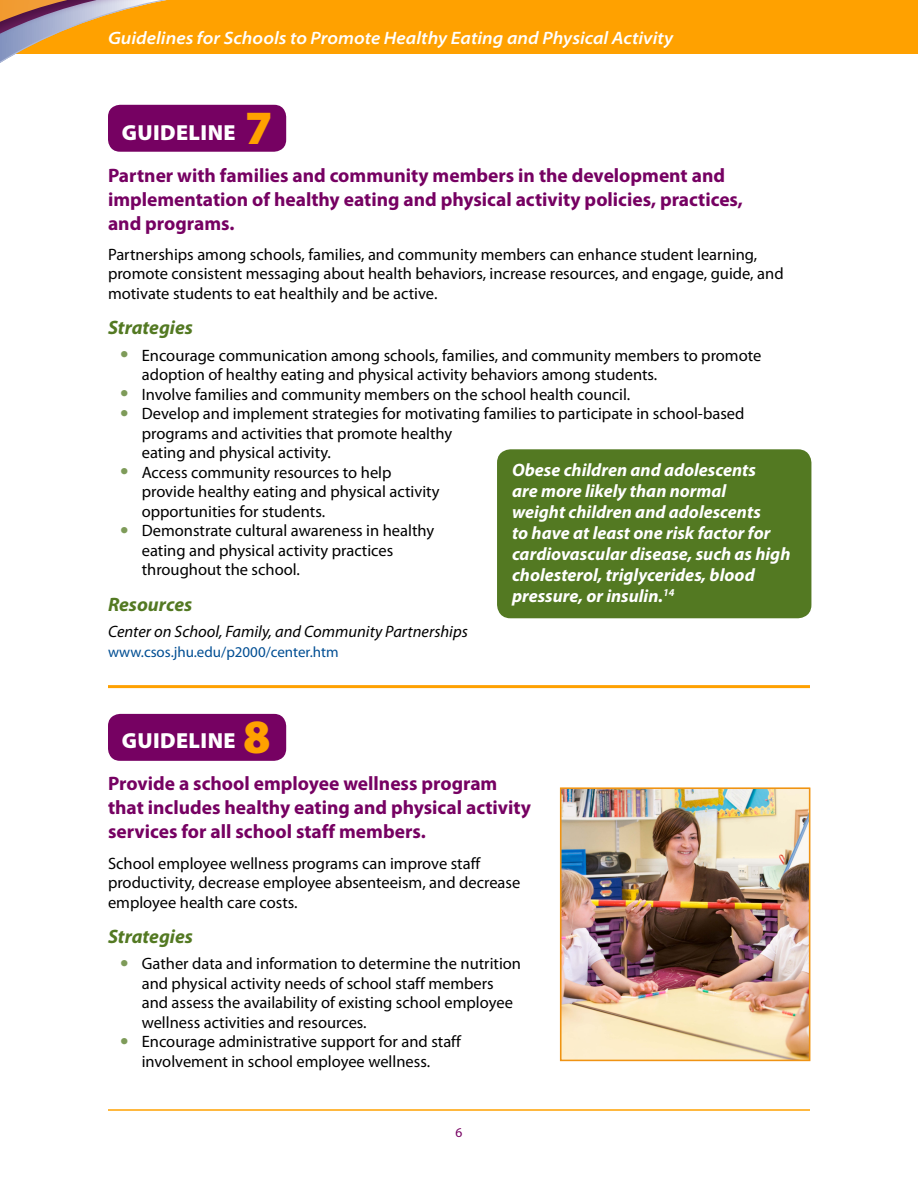
<style>
.page{position:relative;width:918px;height:1188px;background:#fff}
.page>*{position:absolute;margin:0;border:0;box-sizing:border-box;transform-origin:0 0}
.t1{font:30px "Myriad Pro";color:#7e9b59}
.t2{font:900 21.9px "Myriad Pro";letter-spacing:.02em;color:#fff}
.t3{font:700 19.5px/24px "Myriad Pro";color:#760162}
.t4{font:italic 700 19.5px "Myriad Pro";color:#537922}
.note{font:italic 700 18px/21px "Myriad Pro";color:#fff}
.t5{font:italic 600 semi-expanded 18px "Myriad Pro";color:#fff}
.Lbody{font:16.5px/19.5px "Myriad Pro";color:#000}
.bullet_-_last{font:16.5px/19.5px "Myriad Pro";color:#000}
.Lbody-2{font:italic 16.5px "Myriad Pro";color:#000}
.Lbody-3{font:15px "Myriad Pro";color:#004e93}
.t6{font:13.5px "Myriad Pro";color:#760162}
.s1{font-size:48px;color:#ffa100}
</style>
<div class="page">
<div style="left:0;top:0;width:918px;height:54px;background:#ffa100"></div>
<svg style="left:0;top:0;width:167px;height:63px"></svg>
<div style="left:108px;top:105px;width:178px;height:47px;background:#760162;border-radius:12px"></div>
<div style="left:108px;top:714px;width:178px;height:47px;background:#760162;border-radius:12px"></div>
<hr style="left:108px;top:1109px;width:702px;height:2px;background:#ffa100">
<hr style="left:108px;top:685px;width:702px;height:3px;background:#ffa100">
<div style="left:497px;top:449px;width:314px;height:169px;background:#537922;border-radius:14px"></div>
<img style="left:563px;top:791px;width:244px;height:267px">
<div style="left:560px;top:788px;width:250px;height:273px;border:2px solid #ef9314"></div>
<p class="t5" style="left:108px;top:28px;width:567px">Guidelines for Schools to Promote Healthy Eating and Physical Activity</p>
<h1 class="t2" style="left:122px;top:120px;width:152px">GUIDELINE <span class="s1">7</span></h1>
<p class="t3" style="left:108px;top:162px;width:636px">Partner with families and community members in the development and implementation of healthy eating and physical activity policies, practices, and programs.</p>
<p class="Lbody" style="left:108px;top:244px;width:677px">Partnerships among schools, families, and community members can enhance student learning, promote consistent messaging about health behaviors, increase resources, and engage, guide, and motivate students to eat healthily and be active.</p>
<h2 class="t4" style="left:108px;top:315px;width:87px">Strategies</h2>
<p class="t1" style="left:120px;top:333px;width:10px">•</p>
<p class="Lbody" style="left:142px;top:345px;width:621px">Encourage communication among schools, families, and community members to promote adoption of healthy eating and physical activity behaviors among students.</p>
<p class="t1" style="left:120px;top:372px;width:10px">•</p>
<p class="Lbody" style="left:142px;top:384px;width:490px">Involve families and community members on the school health council.</p>
<p class="t1" style="left:120px;top:392px;width:10px">•</p>
<p class="Lbody" style="left:142px;top:403px;width:604px">Develop and implement strategies for motivating families to participate in school-based programs and activities that promote healthy<br>eating and physical activity.</p>
<p class="t1" style="left:120px;top:450px;width:10px">•</p>
<p class="Lbody" style="left:142px;top:462px;width:299px">Access community resources to help provide healthy eating and physical activity opportunities for students.</p>
<p class="t1" style="left:120px;top:509px;width:10px">•</p>
<p class="bullet_-_last" style="left:142px;top:520px;width:294px">Demonstrate cultural awareness in healthy eating and physical activity practices throughout the school.</p>
<h2 class="t4" style="left:108px;top:592px;width:86px">Resources</h2>
<p class="Lbody-2" style="left:108px;top:622px;width:361px">Center on School, Family, and Community Partnerships</p>
<p class="Lbody-3" style="left:108px;top:642px;width:232px">www.csos.jhu.edu/p2000/center.htm</p>
<p class="note" style="left:512px;top:459px;width:280px">Obese children and adolescents<br>are more likely than normal<br>weight children and adolescents<br>to have at least one risk factor for cardiovascular disease, such as high cholesterol, triglycerides, blood pressure, or insulin.<sup>14</sup></p>
<h1 class="t2" style="left:122px;top:729px;width:151px">GUIDELINE <span class="s1">8</span></h1>
<p class="t3" style="left:108px;top:771px;width:425px">Provide a school employee wellness program that includes healthy eating and physical activity services for all school staff members.</p>
<p class="Lbody" style="left:108px;top:853px;width:414px">School employee wellness programs can improve staff productivity, decrease employee absenteeism, and decrease employee health care costs.</p>
<h2 class="t4" style="left:108px;top:924px;width:87px">Strategies</h2>
<p class="t1" style="left:120px;top:942px;width:10px">•</p>
<p class="Lbody" style="left:142px;top:954px;width:381px">Gather data and information to determine the nutrition and physical activity needs of school staff members and assess the availability of existing school employee wellness activities and resources.</p>
<p class="t1" style="left:120px;top:1020px;width:10px">•</p>
<p class="Lbody" style="left:142px;top:1032px;width:321px">Encourage administrative support for and staff involvement in school employee wellness.</p>
<p class="t6" style="left:456px;top:1125px;width:8px">6</p>
</div>
